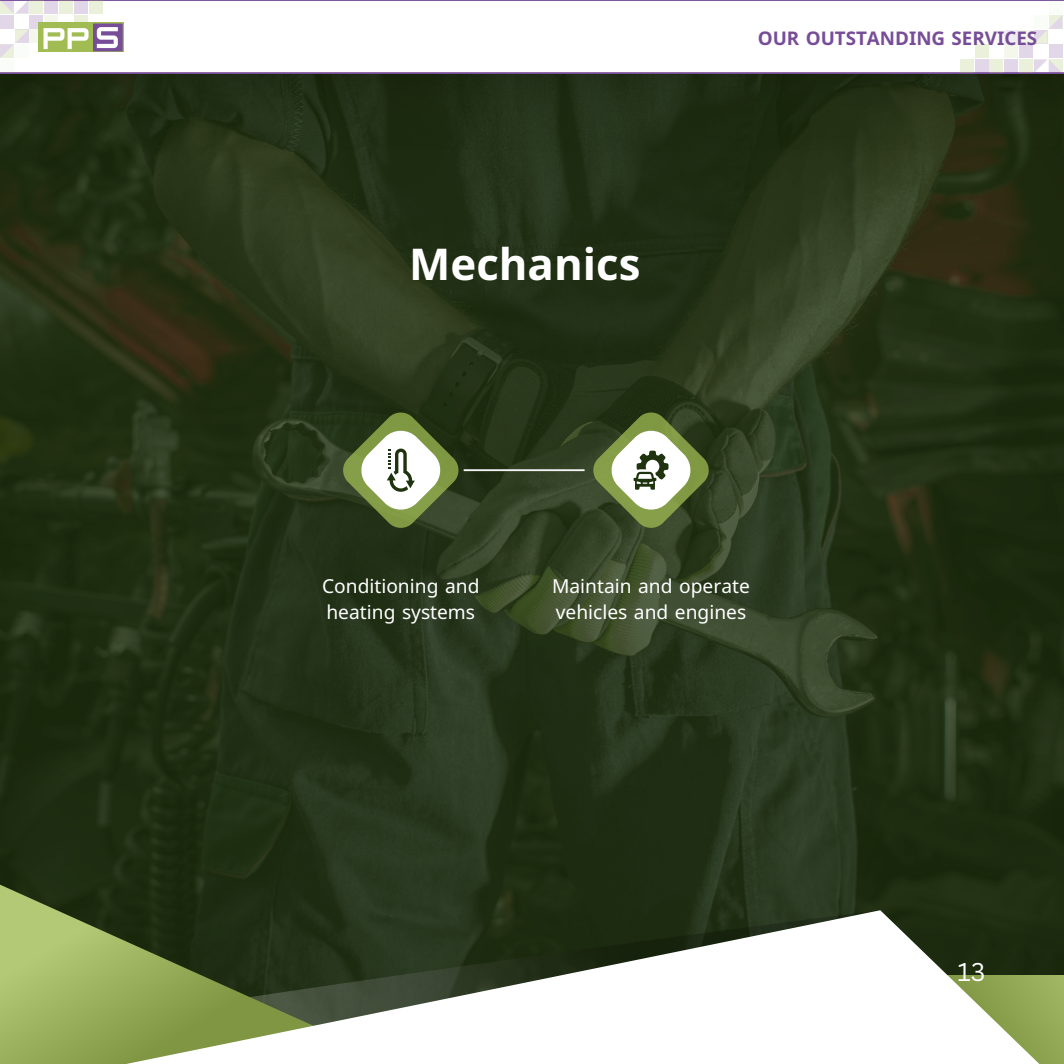
<style>
.page{position:relative;width:1064px;height:1064px;background:#fff}
.page>*{position:absolute;margin:0;border:0;box-sizing:border-box;transform-origin:0 0}
.t1{font:700 43.75px "Noto Sans";color:#fff}
.t2{font:25px "Canva Sans";color:#fff}
.t3{font:19.25px/26.2px "Noto Sans";color:#fff}
.t4{font:700 18.75px "Noto Sans";color:#774d98}
</style>
<div class="page">
<img style="left:0;top:151px;width:1063px;height:759px">
<img style="left:0;top:73px;width:1063px;height:78px">
<svg style="left:0;top:0;width:1063px;height:73px"></svg>
<div style="left:30px;top:30px;width:13px;height:13px;background:#f4f7ec"></div>
<svg style="left:44px;top:15px;width:14px;height:8px"></svg>
<div style="left:30px;top:0;width:13px;height:14px;background:#eaf0d9"></div>
<div style="left:0;top:15px;width:14px;height:13px;background:#e1d7e8"></div>
<div style="left:0;top:59px;width:14px;height:14px;background:#fafcf7"></div>
<div style="left:30px;top:15px;width:13px;height:13px;background:#e1d7e8"></div>
<div style="left:44px;top:0;width:14px;height:14px;background:#e1d7e8"></div>
<svg style="left:74px;top:15px;width:13px;height:8px"></svg>
<div style="left:89px;top:0;width:13px;height:14px;background:#eaf0d9"></div>
<div style="left:59px;top:0;width:14px;height:14px;background:#eaf0d9"></div>
<div style="left:74px;top:0;width:14px;height:14px;background:#e1d7e8"></div>
<svg style="left:0;top:0;width:29px;height:14px"></svg>
<svg style="left:0;top:30px;width:29px;height:28px"></svg>
<div style="left:1018px;top:30px;width:14px;height:13px;background:#f4f7ec"></div>
<div style="left:1004px;top:45px;width:13px;height:13px;background:#f4f7ec"></div>
<div style="left:1018px;top:59px;width:14px;height:14px;background:#eaf0d9"></div>
<div style="left:1048px;top:45px;width:13px;height:13px;background:#e1d7e8"></div>
<div style="left:1048px;top:0;width:13px;height:14px;background:#fafcf7"></div>
<div style="left:1018px;top:45px;width:14px;height:13px;background:#e1d7e8"></div>
<div style="left:1004px;top:59px;width:13px;height:14px;background:#e1d7e8"></div>
<div style="left:974px;top:45px;width:14px;height:13px;background:#eaf0d9"></div>
<div style="left:959px;top:59px;width:14px;height:14px;background:#eaf0d9"></div>
<div style="left:989px;top:30px;width:13px;height:13px;background:#fafcf7"></div>
<div style="left:989px;top:59px;width:13px;height:14px;background:#eaf0d9"></div>
<div style="left:1004px;top:30px;width:13px;height:13px;background:#f0ecf4"></div>
<div style="left:974px;top:59px;width:14px;height:14px;background:#e1d7e8"></div>
<svg style="left:1033px;top:59px;width:28px;height:14px"></svg>
<svg style="left:1033px;top:15px;width:28px;height:28px"></svg>
<svg style="left:38px;top:23px;width:85px;height:29px"></svg>
<hr style="left:463px;top:469px;width:121px;height:2px;background:#f4f4f4">
<svg style="left:0;top:884px;width:455px;height:26px;background:#29391b"></svg>
<svg style="left:0;top:910px;width:1063px;height:153px"></svg>
<svg style="left:592px;top:412px;width:117px;height:116px"></svg>
<svg style="left:342px;top:412px;width:116px;height:116px"></svg>
<h1 class="t1" style="left:409px;top:233px;width:233px">Mechanics</h1>
<p class="t4" style="left:757px;top:25px;width:281px">OUR OUTSTANDING SERVICES</p>
<p class="t3" style="left:322px;top:572px;width:159px">Conditioning and heating systems</p>
<p class="t3" style="left:552px;top:572px;width:199px">Maintain and operate vehicles and engines</p>
<p class="t2" style="left:957px;top:954px;width:29px">13</p>
</div>
